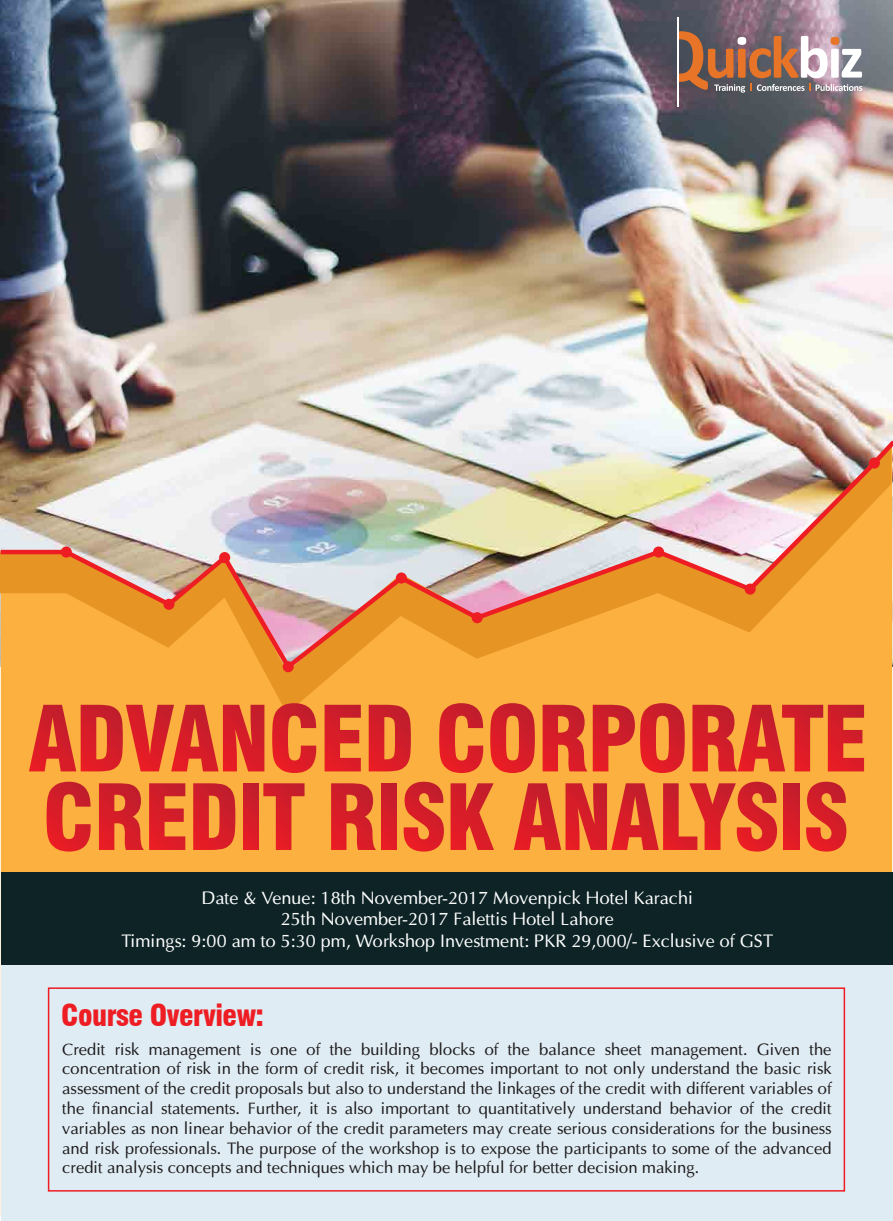
<style>
.page{position:relative;width:893px;height:1221px;background:#fff}
.page>*{position:absolute;margin:0;border:0;box-sizing:border-box;transform-origin:0 0}
.t1{font:900 condensed 29.4px "Swiss 721 BT";letter-spacing:-.02em;color:#ee1d23}
.t2{font:18px/21.6px "Optima";color:#fff;text-align:center}
.t3{font:16.5px/19.8px "Optima";color:#231f20;text-align:justify}
</style>
<div class="page">
<img style="left:0;top:0;width:892px;height:442px">
<div style="left:1px;top:670px;width:891px;height:201px;background:#fbb03f"></div>
<div style="left:0;top:442px;width:891px;height:271px;background:#fbb03f"></div>
<div style="left:283px;top:661px;width:11px;height:11px;background:#ee1d23;border-radius:50%"></div>
<img style="left:1px;top:440px;width:892px;height:230px">
<svg style="left:29px;top:704px;width:235px;height:67px;background:#e25130"></svg>
<svg style="left:272px;top:703px;width:44px;height:69px;background:#e35330"></svg>
<svg style="left:325px;top:704px;width:36px;height:67px;background:#df422e"></svg>
<svg style="left:369px;top:704px;width:42px;height:67px;background:#db3d2d"></svg>
<svg style="left:439px;top:703px;width:44px;height:69px;background:#e45330"></svg>
<svg style="left:490px;top:703px;width:45px;height:69px;background:#e0482f"></svg>
<svg style="left:543px;top:703px;width:142px;height:69px;background:#e15030"></svg>
<svg style="left:692px;top:704px;width:172px;height:67px;background:#e25330"></svg>
<svg style="left:47px;top:781px;width:44px;height:70px;background:#e45530"></svg>
<svg style="left:99px;top:783px;width:86px;height:66px;background:#df482f"></svg>
<svg style="left:193px;top:783px;width:42px;height:66px;background:#db3b2d"></svg>
<div style="left:243px;top:783px;width:16px;height:66px;background:linear-gradient(to bottom,#c21d2c,#e71c25)"></div>
<svg style="left:263px;top:783px;width:42px;height:66px;background:#e86734"></svg>
<svg style="left:331px;top:783px;width:45px;height:66px;background:#dd422e"></svg>
<div style="left:381px;top:783px;width:16px;height:66px;background:linear-gradient(to bottom,#c21d2c,#e71c25)"></div>
<svg style="left:404px;top:781px;width:40px;height:70px;background:#e14d2f"></svg>
<svg style="left:451px;top:783px;width:43px;height:66px;background:#e1472e"></svg>
<svg style="left:514px;top:781px;width:263px;height:70px;background:#e45931"></svg>
<svg style="left:784px;top:783px;width:15px;height:66px"></svg>
<svg style="left:806px;top:781px;width:40px;height:70px;background:#e14d2f"></svg>
<div style="left:1px;top:871px;width:892px;height:96px;background:#0d2326"></div>
<div style="left:1px;top:964px;width:892px;height:256px;background:#e0ecf3"></div>
<div style="left:48px;top:987px;width:797px;height:204px;border:2px solid #ee1d23"></div>
<svg style="left:679px;top:31px;width:183px;height:62px;background:#9f8178"></svg>
<hr style="left:677px;top:17px;width:2px;height:90px;background:#fff">
<p class="t2" style="left:122px;top:886px;width:653px">Date &amp; Venue: 18th November-2017 Movenpick Hotel Karachi<br>25th November-2017 Falettis Hotel Lahore<br>Timings: 9:00 am to 5:30 pm, Workshop Investment: PKR 29,000/- Exclusive of GST</p>
<h1 class="t1" style="left:61px;top:997px;width:204px">Course Overview:</h1>
<p class="t3" style="left:62px;top:1038px;width:771px">Credit risk management is one of the building blocks of the balance sheet management. Given the concentration of risk in the form of credit risk, it becomes important to not only understand the basic risk assessment of the credit proposals but also to understand the linkages of the credit with different variables of the financial statements. Further, it is also important to quantitatively understand behavior of the credit variables as non linear behavior of the credit parameters may create serious considerations for the business and risk professionals. The purpose of the workshop is to expose the participants to some of the advanced credit analysis concepts and techniques which may be helpful for better decision making.</p>
</div>
